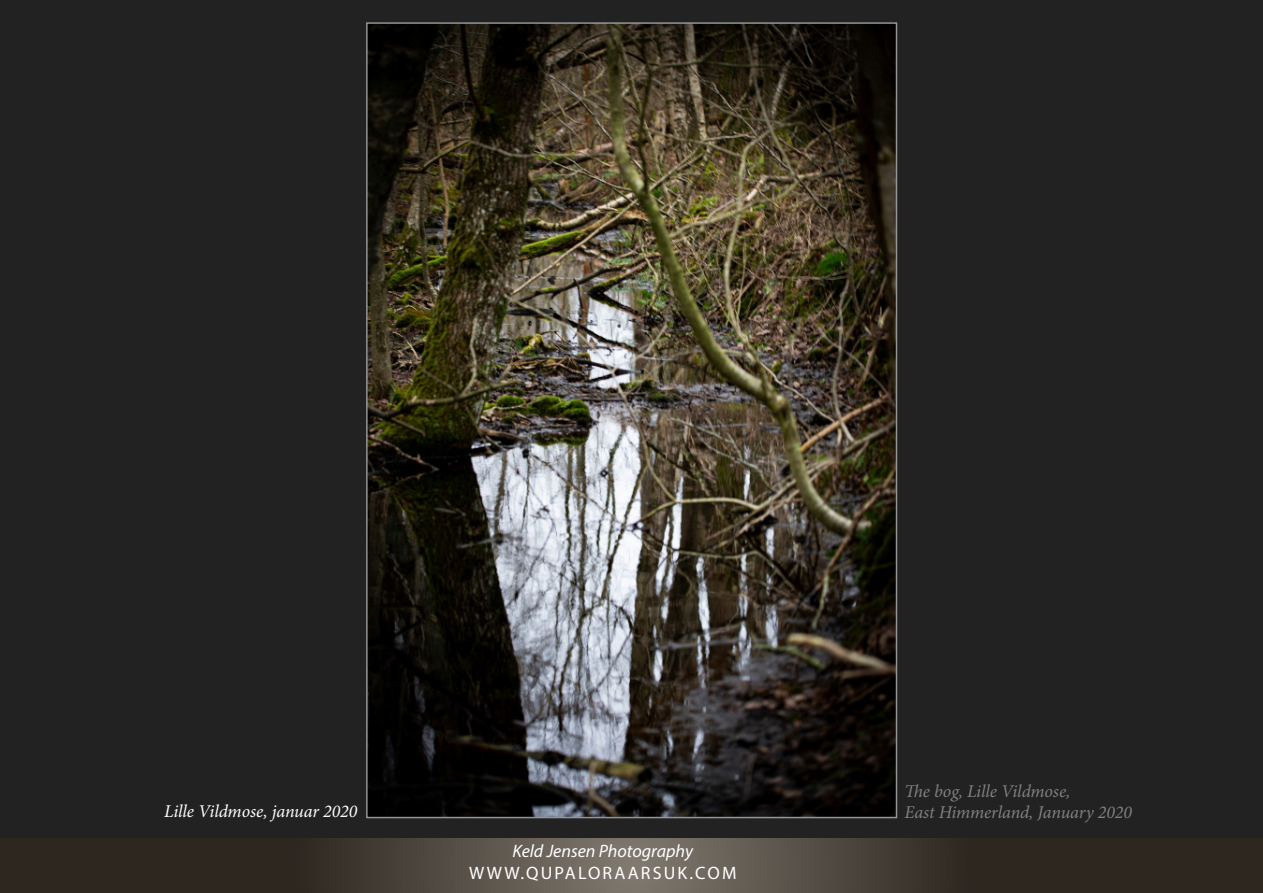
<style>
.page{position:relative;width:1263px;height:893px;background:#222}
.page>*{position:absolute;margin:0;border:0;box-sizing:border-box;transform-origin:0 0}
.t1{font:italic 18px "Minion Pro";letter-spacing:-.005em;color:#808080}
.t2{font:italic 18px "Minion Pro";letter-spacing:-.005em;color:#fff}
.t3{font:italic 18px "Myriad Pro";color:#fff}
.t4{font:18px "Myriad Pro";letter-spacing:.12em;color:#fff}
</style>
<div class="page">
<svg style="left:1px;top:838px;width:1262px;height:55px;background:#433d35"></svg>
<img style="left:369px;top:25px;width:525px;height:790px">
<p class="t1" style="left:904px;top:779px;width:168px">The bog, Lille Vildmose,</p>
<p class="t2" style="left:164px;top:799px;width:195px">Lille Vildmose, januar 2020</p>
<p class="t1" style="left:904px;top:800px;width:229px">East Himmerland, January 2020</p>
<p class="t3" style="left:512px;top:840px;width:182px">Keld Jensen Photography</p>
<p class="t4" style="left:469px;top:862px;width:269px">WWW.QUPALORAARSUK.COM</p>
</div>
